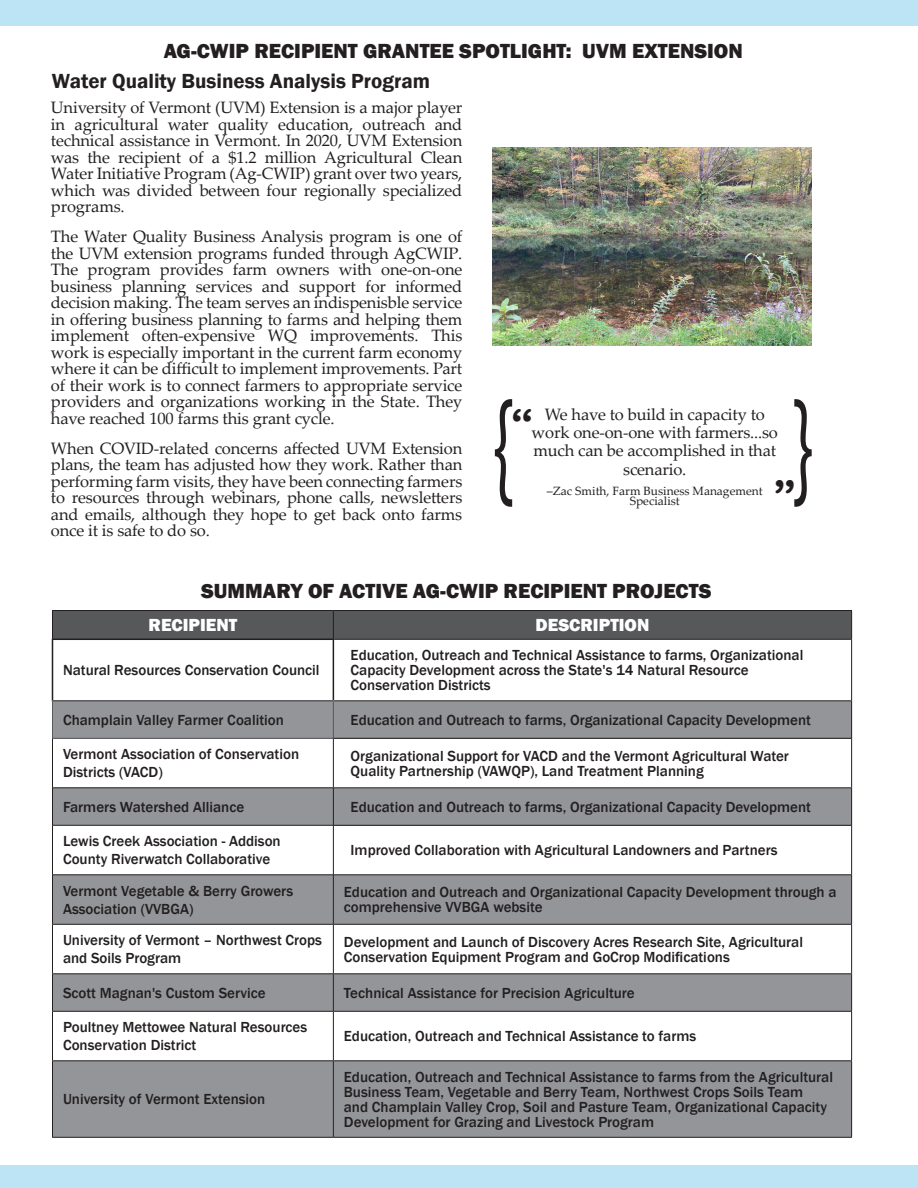
<style>
.page{position:relative;width:918px;height:1188px;background:#fff}
.page>*{position:absolute;margin:0;border:0;box-sizing:border-box;transform-origin:0 0}
.t1{font:135px "Myriad Pro";color:#231f20;scale:.56 1}
.t2{font:45px "Arial Rounded MT Bold";color:#231f20;scale:1.06 1}
.Body_Text_-_Left{font:800 21px "Franklin Gothic";color:#231f20}
.t3{font:600 21px "Franklin Gothic";color:#231f20}
.Small_Type{font:800 18px "Franklin Gothic";color:#fff}
.t4{font:16.5px/16.5px "Palatino Linotype";letter-spacing:-.01em;color:#231f20;text-align:justify}
.Small_Type-2{font:500 15px/15px "Franklin Gothic";color:#231f20}
.Small_Type-3{font:12px "Palatino Linotype";color:#231f20}
</style>
<div class="page">
<div style="left:0;top:1166px;width:918px;height:22px;background:#bde4f5"></div>
<div style="left:0;top:0;width:918px;height:26px;background:#bde4f5"></div>
<div style="left:52px;top:701px;width:281px;height:37px;background:#939598"></div>
<div style="left:333px;top:701px;width:519px;height:37px;background:#939598"></div>
<svg style="left:53px;top:789px;width:280px;height:348px;fill:#939598"></svg>
<div style="left:333px;top:788px;width:519px;height:37px;background:#939598"></div>
<svg style="left:334px;top:876px;width:517px;height:261px;fill:#939598"></svg>
<svg style="left:52px;top:610px;width:800px;height:29px;background:#545556"></svg>
<hr style="left:851px;top:639px;width:1px;height:62px;background:#231f20">
<hr style="left:851px;top:701px;width:1px;height:37px;background:#231f20">
<hr style="left:851px;top:738px;width:1px;height:50px;background:#231f20">
<hr style="left:52px;top:788px;width:1px;height:37px;background:#231f20">
<hr style="left:333px;top:788px;width:1px;height:37px;background:#231f20">
<hr style="left:851px;top:788px;width:1px;height:37px;background:#231f20">
<hr style="left:52px;top:825px;width:1px;height:50px;background:#231f20">
<hr style="left:333px;top:825px;width:1px;height:50px;background:#231f20">
<hr style="left:851px;top:825px;width:1px;height:50px;background:#231f20">
<hr style="left:52px;top:875px;width:1px;height:49px;background:#231f20">
<hr style="left:333px;top:875px;width:1px;height:49px;background:#231f20">
<hr style="left:851px;top:875px;width:1px;height:49px;background:#231f20">
<hr style="left:52px;top:924px;width:281px;height:1px;background:#231f20">
<hr style="left:52px;top:925px;width:1px;height:48px;background:#231f20">
<hr style="left:333px;top:924px;width:519px;height:1px;background:#231f20">
<hr style="left:333px;top:925px;width:1px;height:48px;background:#231f20">
<hr style="left:851px;top:925px;width:1px;height:48px;background:#231f20">
<hr style="left:52px;top:973px;width:281px;height:1px;background:#231f20">
<hr style="left:52px;top:974px;width:1px;height:37px;background:#231f20">
<hr style="left:333px;top:973px;width:519px;height:1px;background:#231f20">
<hr style="left:333px;top:974px;width:1px;height:37px;background:#231f20">
<hr style="left:851px;top:974px;width:1px;height:37px;background:#231f20">
<hr style="left:52px;top:1011px;width:281px;height:1px;background:#231f20">
<hr style="left:52px;top:1012px;width:1px;height:48px;background:#231f20">
<hr style="left:333px;top:1011px;width:519px;height:1px;background:#231f20">
<hr style="left:333px;top:1012px;width:1px;height:48px;background:#231f20">
<hr style="left:851px;top:1012px;width:1px;height:48px;background:#231f20">
<hr style="left:52px;top:1060px;width:281px;height:1px;background:#231f20">
<hr style="left:52px;top:1061px;width:1px;height:76px;background:#231f20">
<hr style="left:333px;top:1060px;width:519px;height:1px;background:#231f20">
<hr style="left:333px;top:1061px;width:1px;height:76px;background:#231f20">
<hr style="left:851px;top:1061px;width:1px;height:76px;background:#231f20">
<hr style="left:52px;top:1137px;width:281px;height:1px;background:#231f20">
<hr style="left:333px;top:1137px;width:519px;height:1px;background:#231f20">
<hr style="left:334px;top:639px;width:517px;height:1px;background:#231f20">
<hr style="left:333px;top:701px;width:518px;height:1px;background:#231f20">
<hr style="left:333px;top:738px;width:518px;height:1px;background:#231f20">
<hr style="left:333px;top:788px;width:518px;height:1px;background:#231f20">
<hr style="left:53px;top:825px;width:280px;height:1px;background:#231f20">
<hr style="left:333px;top:825px;width:518px;height:1px;background:#231f20">
<hr style="left:53px;top:875px;width:280px;height:1px;background:#231f20">
<hr style="left:333px;top:875px;width:518px;height:1px;background:#231f20">
<hr style="left:52px;top:639px;width:282px;height:1px;background:#231f20">
<hr style="left:52px;top:640px;width:1px;height:60px;background:#231f20">
<hr style="left:333px;top:640px;width:1px;height:60px;background:#231f20">
<hr style="left:52px;top:738px;width:1px;height:50px;background:#231f20">
<hr style="left:333px;top:738px;width:1px;height:50px;background:#231f20">
<hr style="left:53px;top:788px;width:280px;height:1px;background:#231f20">
<hr style="left:52px;top:700px;width:281px;height:2px;background:#57585a">
<hr style="left:52px;top:702px;width:1px;height:36px;background:#57585a">
<hr style="left:333px;top:702px;width:1px;height:36px;background:#57585a">
<hr style="left:52px;top:738px;width:281px;height:1px;background:#57585a">
<img style="left:493px;top:148px;width:319px;height:197px">
<p class="Body_Text_-_Left" style="left:164px;top:37px;width:581px">AG-CWIP RECIPIENT GRANTEE SPOTLIGHT: UVM EXTENSION</p>
<p class="t3" style="left:52px;top:68px;width:380px">Water Quality Business Analysis Program</p>
<p class="t4" style="left:51px;top:99px;width:413px">University of Vermont (UVM) Extension is a major player in agricultural water quality education, outreach and technical assistance in Vermont. In 2020, UVM Extension was the recipient of a $1.2 million Agricultural Clean Water Initiative Program (Ag-CWIP) grant over two years, which was divided between four regionally specialized programs.</p>
<p class="t4" style="left:51px;top:228px;width:413px">The Water Quality Business Analysis program is one of the UVM extension programs funded through AgCWIP.<br>The program provides farm owners with one-on-one business planning services and support for informed decision making. The team serves an indispenisble service in offering business planning to farms and helping them implement often-expensive WQ improvements. This work is especially important in the current farm economy where it can be difficult to implement improvements. Part of their work is to connect farmers to appropriate service providers and organizations working in the State. They have reached 100 farms this grant cycle.</p>
<p class="t4" style="left:51px;top:439px;width:413px">When COVID-related concerns affected UVM Extension plans, the team has adjusted how they work. Rather than performing farm visits, they have been connecting farmers to resources through webinars, phone calls, newsletters and emails, although they hope to get back onto farms once it is safe to do so.</p>
<p class="t1" style="left:493px;top:363px;width:40px">{</p>
<p class="t2" style="left:510px;top:400px;width:24px">“</p>
<p class="t1" style="left:792px;top:363px;width:40px">}</p>
<p class="t4" style="left:532px;top:404px;width:248px;line-height:18px;text-align:center">We have to build in capacity to work one-on-one with farmers...so much can be accomplished in that</p>
<p class="t4" style="left:623px;top:461px;width:65px">scenario.</p>
<p class="Small_Type-3" style="left:547px;top:482px;width:217px">–Zac Smith, Farm Business Management</p>
<p class="Small_Type-3" style="left:630px;top:493px;width:52px">Specialist</p>
<p class="t2" style="left:773px;top:470px;width:24px">”</p>
<p class="Body_Text_-_Left" style="left:201px;top:578px;width:512px">SUMMARY OF ACTIVE AG-CWIP RECIPIENT PROJECTS</p>
<p class="Small_Type" style="left:149px;top:614px;width:90px">RECIPIENT</p>
<p class="Small_Type" style="left:536px;top:614px;width:115px">DESCRIPTION</p>
<p class="Small_Type-2" style="left:63px;top:663px;width:258px">Natural Resources Conservation Council</p>
<p class="Small_Type-2" style="left:351px;top:648px;width:454px">Education, Outreach and Technical Assistance to farms, Organizational<br>Capacity Development across the State's 14 Natural Resource<br>Conservation Districts</p>
<p class="Small_Type-2" style="left:63px;top:712px;width:222px">Champlain Valley Farmer Coalition</p>
<p class="Small_Type-2" style="left:351px;top:712px;width:462px">Education and Outreach to farms, Organizational Capacity Development</p>
<p class="Small_Type-2" style="left:63px;top:745px;width:238px;line-height:18px">Vermont Association of Conservation<br>Districts (VACD)</p>
<p class="Small_Type-2" style="left:351px;top:748px;width:440px">Organizational Support for VACD and the Vermont Agricultural Water<br>Quality Partnership (VAWQP), Land Treatment Planning</p>
<p class="Small_Type-2" style="left:63px;top:799px;width:183px">Farmers Watershed Alliance</p>
<p class="Small_Type-2" style="left:351px;top:799px;width:462px">Education and Outreach to farms, Organizational Capacity Development</p>
<p class="Small_Type-2" style="left:63px;top:832px;width:219px;line-height:18px">Lewis Creek Association - Addison<br>County Riverwatch Collaborative</p>
<p class="Small_Type-2" style="left:351px;top:843px;width:429px">Improved Collaboration with Agricultural Landowners and Partners</p>
<p class="Small_Type-2" style="left:63px;top:882px;width:232px;line-height:18px">Vermont Vegetable &amp; Berry Growers<br>Association (VVBGA)</p>
<p class="Small_Type-2" style="left:344px;top:885px;width:494px">Education and Outreach and Organizational Capacity Development through a comprehensive VVBGA website</p>
<p class="Small_Type-2" style="left:63px;top:931px;width:261px;line-height:18px">University of Vermont – Northwest Crops and Soils Program</p>
<p class="Small_Type-2" style="left:344px;top:934px;width:461px">Development and Launch of Discovery Acres Research Site, Agricultural<br>Conservation Equipment Program and GoCrop Modifications</p>
<p class="Small_Type-2" style="left:63px;top:985px;width:204px">Scott Magnan's Custom Service</p>
<p class="Small_Type-2" style="left:344px;top:985px;width:292px">Technical Assistance for Precision Agriculture</p>
<p class="Small_Type-2" style="left:63px;top:1018px;width:246px;line-height:18px">Poultney Mettowee Natural Resources<br>Conservation District</p>
<p class="Small_Type-2" style="left:344px;top:1029px;width:354px">Education, Outreach and Technical Assistance to farms</p>
<p class="Small_Type-2" style="left:63px;top:1092px;width:204px">University of Vermont Extension</p>
<p class="Small_Type-2" style="left:344px;top:1069px;width:491px">Education, Outreach and Technical Assistance to farms from the Agricultural Business Team, Vegetable and Berry Team, Northwest Crops Soils Team<br>and Champlain Valley Crop, Soil and Pasture Team, Organizational Capacity Development for Grazing and Livestock Program</p>
</div>
